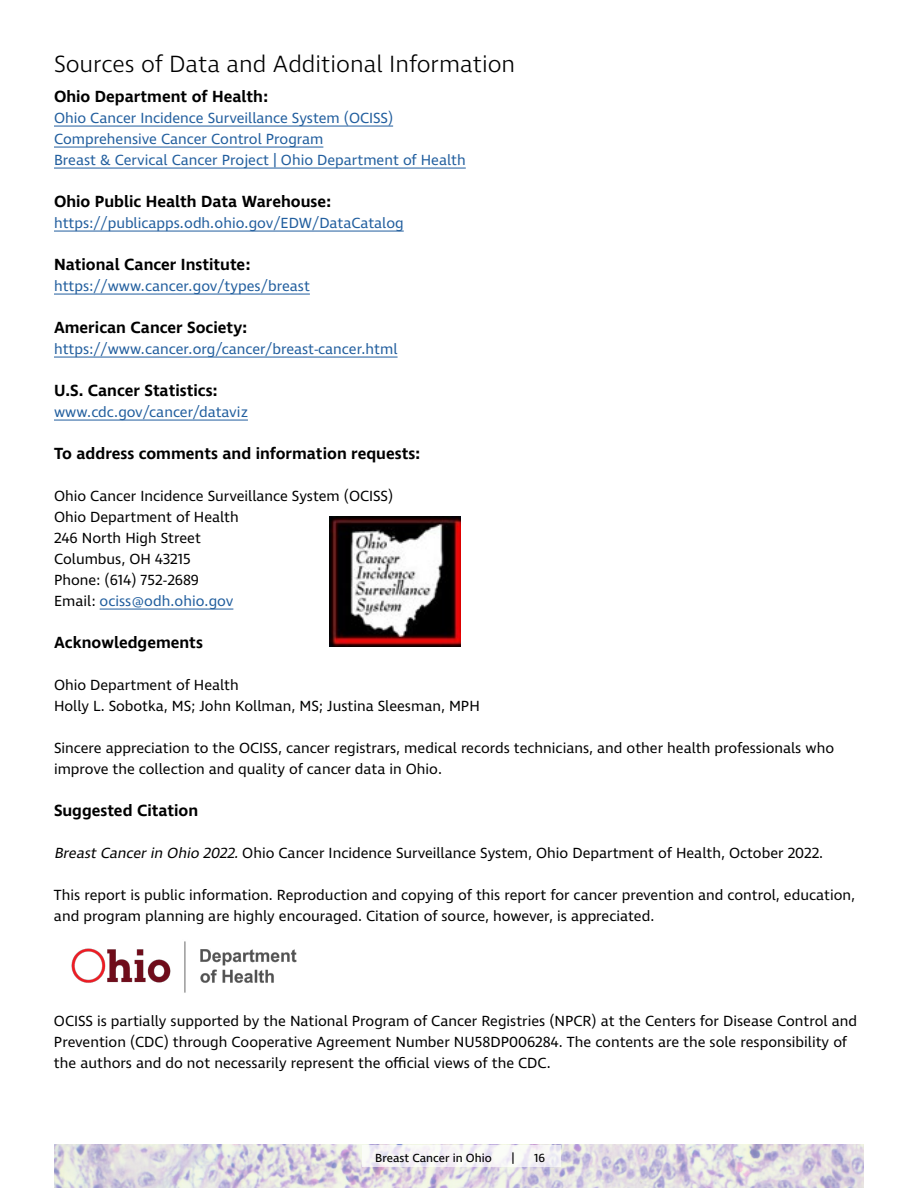
<style>
.page{position:relative;width:918px;height:1188px;background:#fff}
.page>*{position:absolute;margin:0;border:0;box-sizing:border-box;transform-origin:0 0}
.t1{font:300 24px "Ingra";color:#000}
.t2{font:600 16.5px "Ingra";color:#000}
.t3{font:15px/21px "Ingra";color:#000}
.t4{font:15px/21px "Ingra";color:#215e9e}
.t5{font:12px "Ingra";color:#000}
.s1{color:#215e9e}
.s2{font-style:italic}
</style>
<div class="page">
<img style="left:54px;top:1145px;width:810px;height:43px">
<svg style="left:362px;top:1145px;width:199px;height:21px;fill:#f6f4f5"></svg>
<hr style="left:54px;top:126px;width:339px;height:1px;background:#215e9e">
<hr style="left:54px;top:147px;width:269px;height:1px;background:#215e9e">
<hr style="left:54px;top:168px;width:412px;height:1px;background:#215e9e">
<hr style="left:54px;top:231px;width:350px;height:1px;background:#215e9e">
<hr style="left:54px;top:294px;width:256px;height:1px;background:#215e9e">
<hr style="left:54px;top:357px;width:344px;height:1px;background:#215e9e">
<hr style="left:54px;top:420px;width:194px;height:1px;background:#215e9e">
<hr style="left:100px;top:609px;width:133px;height:1px;background:#215e9e">
<img style="left:329px;top:517px;width:131px;height:129px">
<img style="left:71px;top:941px;width:226px;height:52px">
<h1 class="t1" style="left:54px;top:49px;width:463px">Sources of Data and Additional Information</h1>
<p class="t2" style="left:54px;top:86px;width:216px">Ohio Department of Health:</p>
<p class="t4" style="left:54px;top:108px;width:413px">Ohio Cancer Incidence Surveillance System (OCISS)<br>Comprehensive Cancer Control Program<br>Breast &amp; Cervical Cancer Project | Ohio Department of Health</p>
<p class="t2" style="left:54px;top:191px;width:279px">Ohio Public Health Data Warehouse:</p>
<p class="t4" style="left:54px;top:213px;width:351px">https://publicapps.odh.ohio.gov/EDW/DataCatalog</p>
<p class="t2" style="left:54px;top:254px;width:198px">National Cancer Institute:</p>
<p class="t4" style="left:54px;top:276px;width:257px">https://www.cancer.gov/types/breast</p>
<p class="t2" style="left:54px;top:317px;width:195px">American Cancer Society:</p>
<p class="t4" style="left:54px;top:339px;width:345px">https://www.cancer.org/cancer/breast-cancer.html</p>
<p class="t2" style="left:54px;top:380px;width:165px">U.S. Cancer Statistics:</p>
<p class="t4" style="left:54px;top:402px;width:195px">www.cdc.gov/cancer/dataviz</p>
<p class="t2" style="left:54px;top:443px;width:368px">To address comments and information requests:</p>
<p class="t3" style="left:54px;top:486px;width:341px">Ohio Cancer Incidence Surveillance System (OCISS)<br>Ohio Department of Health<br>246 North High Street<br>Columbus, OH 43215<br>Phone: (614) 752-2689<br>Email: <span class="s1">ociss@odh.ohio.gov</span></p>
<p class="t2" style="left:54px;top:632px;width:150px">Acknowledgements</p>
<p class="t3" style="left:54px;top:675px;width:427px">Ohio Department of Health<br>Holly L. Sobotka, MS; John Kollman, MS; Justina Sleesman, MPH</p>
<p class="t3" style="left:54px;top:738px;width:782px">Sincere appreciation to the OCISS, cancer registrars, medical records technicians, and other health professionals who improve the collection and quality of cancer data in Ohio.</p>
<p class="t2" style="left:54px;top:800px;width:146px">Suggested Citation</p>
<p class="t3" style="left:54px;top:843px;width:771px"><span class="s2">BreastCancerin Ohio 2022.</span>Ohio Cancer Incidence Surveillance System, Ohio Department of Health, October 2022.</p>
<p class="t3" style="left:54px;top:885px;width:803px">This report is public information. Reproduction and copying of this report for cancer prevention and control, education, and program planning are highly encouraged. Citation of source, however, is appreciated.</p>
<p class="t3" style="left:54px;top:1011px;width:805px">OCISS is partially supported by the National Program of Cancer Registries (NPCR) at the Centers for Disease Control and<br>Prevention (CDC) through Cooperative Agreement Number NU58DP006284. The contents are the sole responsibility of the authors and do not necessarily represent the official views of the CDC.</p>
<p class="t5" style="left:375px;top:1150px;width:118px">Breast Cancer in Ohio</p>
<p class="t5" style="left:511px;top:1150px;width:5px">|</p>
<p class="t5" style="left:534px;top:1150px;width:12px">16</p>
</div>
